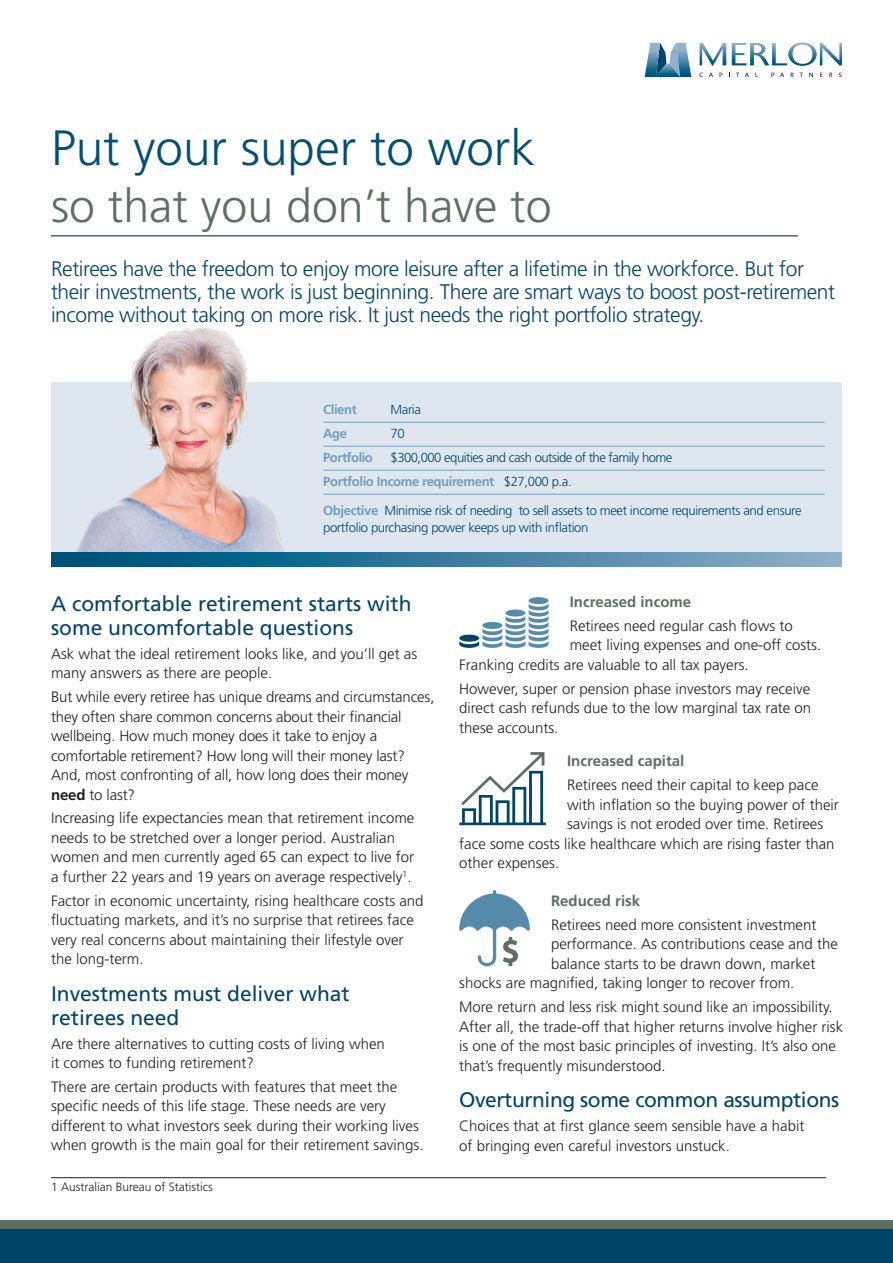
<style>
.page{position:relative;width:893px;height:1263px;background:#fff}
.page>*{position:absolute;margin:0;border:0;box-sizing:border-box;transform-origin:0 0}
.Heading{font:300 49.5px "Frutiger";color:#004f76}
.Heading-2{font:300 46.5px "Frutiger";color:#5d6e65}
.Lead_in_text{font:300 21px/23.2px "Frutiger";letter-spacing:-.02em;color:#00446a}
.Subhead_-_Level_1{font:21px/24px "Frutiger";color:#00446a}
.Subhead_-_Level_1-2{font:21px "Frutiger";letter-spacing:-.02em;color:#00446a}
.Body_Text{font:300 15px/19.5px "Frutiger";color:#231f20}
.Subhead_-_Level_2{font:700 15px "Frutiger";color:#5d6e65}
.t1{font:300 13.2px/17.1px "Frutiger";letter-spacing:-.03em;color:#00446a}
.t2{font:700 13.2px "Frutiger";letter-spacing:-.03em;color:#739ebb}
.Footnotes{font:300 12px "Frutiger";color:#231f20}
.s1{font-weight:300;color:#00446a}
.s2{font-weight:700;color:#739ebb}
.s3{font-weight:700}
</style>
<div class="page">
<div style="left:0;top:1229px;width:893px;height:34px;background:#00446a"></div>
<div style="left:0;top:1220px;width:893px;height:9px;background:#5d6e65"></div>
<svg style="left:645px;top:43px;width:46px;height:34px"></svg>
<svg style="left:700px;top:43px;width:26px;height:23px"></svg>
<svg style="left:732px;top:43px;width:110px;height:23px"></svg>
<svg style="left:699px;top:73px;width:4px;height:4px"></svg>
<svg style="left:709px;top:73px;width:4px;height:4px"></svg>
<svg style="left:745px;top:73px;width:4px;height:4px"></svg>
<svg style="left:780px;top:73px;width:4px;height:4px"></svg>
<svg style="left:791px;top:73px;width:12px;height:4px"></svg>
<svg style="left:809px;top:73px;width:4px;height:4px"></svg>
<svg style="left:829px;top:73px;width:3px;height:4px"></svg>
<div style="left:51px;top:383px;width:791px;height:170px;background:#dee7ef"></div>
<hr style="left:323px;top:422px;width:502px;height:1px;background:#769fbc">
<hr style="left:323px;top:446px;width:502px;height:1px;background:#769fbc">
<hr style="left:323px;top:470px;width:502px;height:1px;background:#769fbc">
<hr style="left:323px;top:494px;width:502px;height:1px;background:#769fbc">
<hr style="left:51px;top:1177px;width:775px;height:1px;background:#231f20">
<hr style="left:51px;top:235px;width:747px;height:2px;background:#5d6e65">
<img style="left:51px;top:328px;width:249px;height:225px">
<div style="left:529px;top:597px;width:20px;height:7px;background:#568aab;border-radius:50%"></div>
<svg style="left:459px;top:603px;width:90px;height:45px"></svg>
<svg style="left:459px;top:752px;width:87px;height:73px"></svg>
<svg style="left:459px;top:890px;width:71px;height:76px"></svg>
<svg style="left:51px;top:553px;width:791px;height:13px;background:#397c9e"></svg>
<p class="Heading" style="left:51px;top:120px;width:486px">Put your super to work</p>
<p class="Heading-2" style="left:51px;top:180px;width:502px">so that you don’t have to</p>
<p class="Lead_in_text" style="left:51px;top:257px;width:786px">Retirees have the freedom to enjoy more leisure after a lifetime in the workforce. But for their investments, the work is just beginning. There are smart ways to boost post‑retirement income without taking on more risk. It just needs the right portfolio strategy.</p>
<p class="t2" style="left:323px;top:402px;width:35px">Client</p>
<p class="t1" style="left:391px;top:401px;width:32px">Maria</p>
<p class="t2" style="left:323px;top:426px;width:26px">Age</p>
<p class="t1" style="left:391px;top:425px;width:16px">70</p>
<p class="t2" style="left:323px;top:450px;width:51px">Portfolio</p>
<p class="t1" style="left:391px;top:449px;width:283px">$300,000 equities and cash outside of the family home</p>
<p class="t2" style="left:323px;top:474px;width:250px">Portfolio Income requirement <span class="s1">$27,000 p.a.</span></p>
<p class="t1" style="left:323px;top:501px;width:480px"><span class="s2">Objective</span> Minimise risk of needing to sell assets to meet income requirements and ensure portfolio purchasing power keeps up with inflation</p>
<p class="Subhead_-_Level_1" style="left:51px;top:592px;width:362px">A comfortable retirement starts with some uncomfortable questions</p>
<p class="Body_Text" style="left:51px;top:644px;width:368px">Ask what the ideal retirement looks like, and you’ll get as many answers as there are people.</p>
<p class="Body_Text" style="left:51px;top:687px;width:385px">But while every retiree has unique dreams and circumstances, they often share common concerns about their financial wellbeing. How much money does it take to enjoy a comfortable retirement? How long will their money last?<br>And, most confronting of all, how long does their money <span class="s3">need</span> to last?</p>
<p class="Body_Text" style="left:51px;top:808px;width:365px">Increasing life expectancies mean that retirement income needs to be stretched over a longer period. Australian women and men currently aged 65 can expect to live for a further 22 years and 19 years on average respectively<sup>1</sup>.</p>
<p class="Body_Text" style="left:51px;top:891px;width:374px">Factor in economic uncertainty, rising healthcare costs and fluctuating markets, and it’s no surprise that retirees face very real concerns about maintaining their lifestyle over the long-term.</p>
<p class="Subhead_-_Level_1" style="left:51px;top:981px;width:300px">Investments must deliver what retirees need</p>
<p class="Body_Text" style="left:51px;top:1034px;width:335px">Are there alternatives to cutting costs of living when it comes to funding retirement?</p>
<p class="Body_Text" style="left:51px;top:1077px;width:374px">There are certain products with features that meet the specific needs of this life stage. These needs are very different to what investors seek during their working lives when growth is the main goal for their retirement savings.</p>
<p class="Footnotes" style="left:51px;top:1180px;width:163px">1 Australian Bureau of Statistics</p>
<p class="Subhead_-_Level_2" style="left:570px;top:593px;width:123px">Increased income</p>
<p class="Body_Text" style="left:570px;top:616px;width:224px">Retirees need regular cash flows to</p>
<p class="Body_Text" style="left:570px;top:635px;width:253px">meet living expenses and one-off costs.</p>
<p class="Body_Text" style="left:459px;top:655px;width:291px">Franking credits are valuable to all tax payers.</p>
<p class="Body_Text" style="left:459px;top:678px;width:354px;text-align:justify">However, super or pension phase investors may receive direct cash refunds due to the low marginal tax rate on these accounts.</p>
<p class="Subhead_-_Level_2" style="left:567px;top:752px;width:119px">Increased capital</p>
<p class="Body_Text" style="left:567px;top:775px;width:253px">Retirees need their capital to keep pace</p>
<p class="Body_Text" style="left:567px;top:794px;width:273px">with inflation so the buying power of their</p>
<p class="Body_Text" style="left:567px;top:814px;width:258px">savings is not eroded over time. Retirees</p>
<p class="Body_Text" style="left:459px;top:833px;width:377px">face some costs like healthcare which are rising faster than</p>
<p class="Body_Text" style="left:459px;top:853px;width:102px">other expenses.</p>
<p class="Subhead_-_Level_2" style="left:551px;top:892px;width:91px">Reduced risk</p>
<p class="Body_Text" style="left:551px;top:915px;width:267px">Retirees need more consistent investment</p>
<p class="Body_Text" style="left:551px;top:934px;width:288px">performance. As contributions cease and the</p>
<p class="Body_Text" style="left:551px;top:954px;width:266px">balance starts to be drawn down, market</p>
<p class="Body_Text" style="left:459px;top:973px;width:337px">shocks are magnified, taking longer to recover from.</p>
<p class="Body_Text" style="left:459px;top:997px;width:385px">More return and less risk might sound like an impossibility.<br>After all, the trade-off that higher returns involve higher risk is one of the most basic principles of investing. It’s also one that’s frequently misunderstood.</p>
<p class="Subhead_-_Level_1-2" style="left:459px;top:1088px;width:382px">Overturning some common assumptions</p>
<p class="Body_Text" style="left:459px;top:1116px;width:347px">Choices that at first glance seem sensible have a habit of bringing even careful investors unstuck.</p>
</div>
